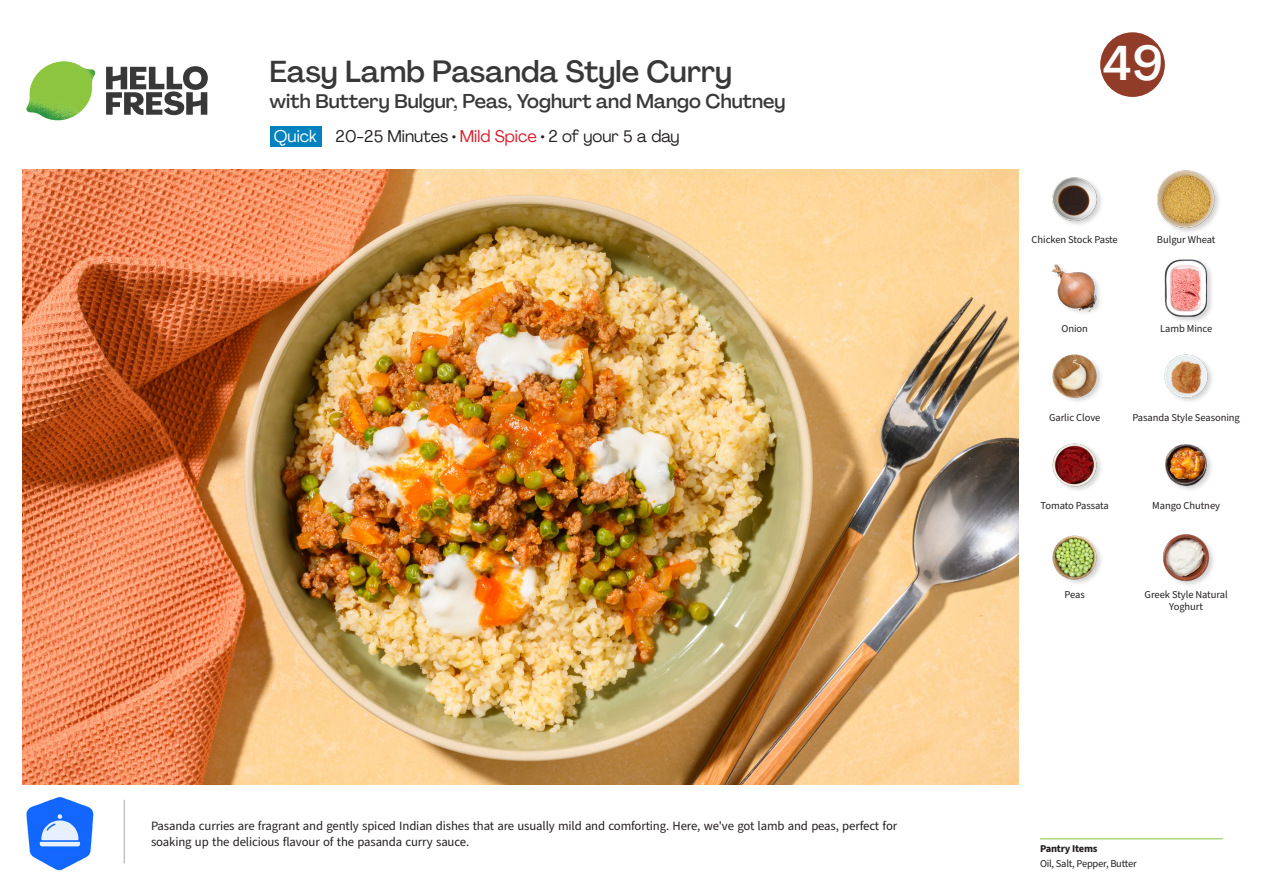
<style>
.page{position:relative;width:1263px;height:893px;background:#fff}
.page>*{position:absolute;margin:0;border:0;box-sizing:border-box;transform-origin:0 0}
.t1{font:500 48px "Agrandir";color:#fff}
._15_Titel_UK{font:500 30px "Agrandir";color:#383839}
._15_Titel_UK-2{font:500 19.5px "Agrandir";color:#383839}
._02_Box_Type{font:16.5px "Agrandir";color:#231f20}
._02_Box_Type-2{font:16.5px "Agrandir";color:#fff}
._24_Recipe_Nr_Bag{font:12.75px/16.4px "Source Sans Pro";letter-spacing:-.01em;color:#231f20}
._18_FRONT_ingredients_UK{font:10.5px/12px "Source Sans Pro";letter-spacing:-.005em;color:#231f20;text-align:center}
._14_Allergene_Text_7pt{font:10.5px "Source Sans Pro";letter-spacing:-.02em;color:#231f20}
._14_Allergene_Text_7pt-2{font:700 10.5px "Source Sans Pro";letter-spacing:-.02em;color:#231f20}
.s1{color:#da1b2b}
</style>
<div class="page">
<svg style="left:106px;top:66px;width:102px;height:49px"></svg>
<img style="left:26px;top:61px;width:69px;height:59px">
<img style="left:22px;top:170px;width:997px;height:615px">
<hr style="left:1040px;top:838px;width:183px;height:1px;background:#81c340">
<div style="left:270px;top:127px;width:52px;height:20px;background:#0082bf"></div>
<hr style="left:124px;top:800px;width:1px;height:63px;background:#a7a8a9">
<img style="left:26px;top:797px;width:68px;height:74px">
<img style="left:1052px;top:535px;width:49px;height:48px">
<img style="left:1162px;top:534px;width:52px;height:51px">
<img style="left:1052px;top:354px;width:49px;height:48px">
<img style="left:1052px;top:443px;width:49px;height:47px">
<img style="left:1165px;top:444px;width:47px;height:46px">
<img style="left:1164px;top:354px;width:48px;height:47px">
<img style="left:1052px;top:177px;width:50px;height:48px">
<img style="left:1051px;top:264px;width:49px;height:49px">
<div style="left:1164px;top:258px;width:50px;height:66px;background:#231f20;opacity:.2"></div>
<img style="left:1164px;top:259px;width:50px;height:57px">
<div style="left:1156px;top:169px;width:66px;height:66px;background:#231f20;opacity:.2"></div>
<img style="left:1157px;top:170px;width:58px;height:58px">
<svg style="left:1100px;top:32px;width:65px;height:65px"></svg>
<p class="_15_Titel_UK" style="left:270px;top:53px;width:464px">Easy Lamb Pasanda Style Curry</p>
<p class="_15_Titel_UK-2" style="left:270px;top:89px;width:517px">with Buttery Bulgur, Peas, Yoghurt and Mango Chutney</p>
<p class="_02_Box_Type-2" style="left:274px;top:126px;width:45px">Quick</p>
<p class="_02_Box_Type" style="left:336px;top:126px;width:346px">20-25 Minutes • <span class="s1">Mild Spice</span> • 2 of your 5 a day</p>
<p class="_24_Recipe_Nr_Bag" style="left:151px;top:817px;width:748px">Pasanda curries are fragrant and gently spiced Indian dishes that are usually mild and comforting. Here, we've got lamb and peas, perfect for soaking up the delicious flavour of the pasanda curry sauce.</p>
<p class="t1" style="left:1103px;top:34px;width:62px">49</p>
<p class="_18_FRONT_ingredients_UK" style="left:1031px;top:234px;width:88px">Chicken Stock Paste</p>
<p class="_18_FRONT_ingredients_UK" style="left:1157px;top:234px;width:60px">Bulgur Wheat</p>
<p class="_18_FRONT_ingredients_UK" style="left:1061px;top:323px;width:28px">Onion</p>
<p class="_18_FRONT_ingredients_UK" style="left:1160px;top:323px;width:54px">Lamb Mince</p>
<p class="_18_FRONT_ingredients_UK" style="left:1049px;top:411px;width:53px">Garlic Clove</p>
<p class="_18_FRONT_ingredients_UK" style="left:1132px;top:411px;width:109px">Pasanda Style Seasoning</p>
<p class="_18_FRONT_ingredients_UK" style="left:1040px;top:500px;width:70px">Tomato Passata</p>
<p class="_18_FRONT_ingredients_UK" style="left:1152px;top:500px;width:69px">Mango Chutney</p>
<p class="_18_FRONT_ingredients_UK" style="left:1064px;top:589px;width:22px">Peas</p>
<p class="_18_FRONT_ingredients_UK" style="left:1144px;top:589px;width:85px">Greek Style Natural<br>Yoghurt</p>
<p class="_14_Allergene_Text_7pt-2" style="left:1040px;top:842px;width:59px">Pantry Items</p>
<p class="_14_Allergene_Text_7pt" style="left:1040px;top:857px;width:98px">Oil, Salt, Pepper, Butter</p>
</div>
